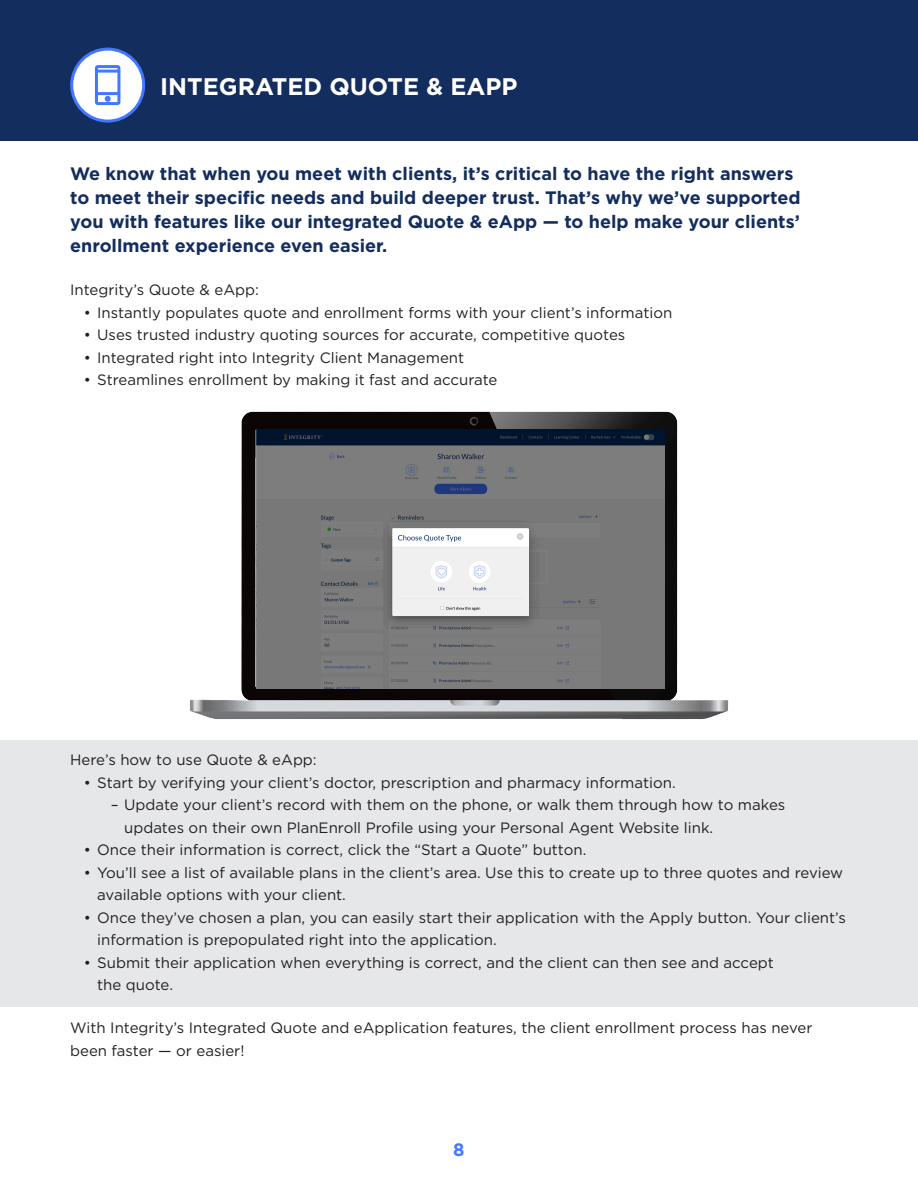
<style>
.page{position:relative;width:918px;height:1188px;background:#fff}
.page>*{position:absolute;margin:0;border:0;box-sizing:border-box;transform-origin:0 0}
.t1{font:700 24px "Gotham";color:#fff}
.t2{font:700 18px/24px "Gotham";color:#142d5f}
.t3{font:700 18px "Gotham";color:#4178ff}
.t4{font:15px/22.5px "Gotham";color:#231f20}
</style>
<div class="page">
<div style="left:0;top:0;width:918px;height:140px;background:#142d5f"></div>
<div style="left:0;top:740px;width:918px;height:42px;background:#e6e7e9"></div>
<div style="left:0;top:762px;width:918px;height:42px;background:#e6e7e9"></div>
<div style="left:0;top:785px;width:918px;height:64px;background:#e6e7e9"></div>
<div style="left:0;top:830px;width:918px;height:42px;background:#e6e7e9"></div>
<div style="left:0;top:852px;width:918px;height:65px;background:#e6e7e9"></div>
<div style="left:0;top:897px;width:918px;height:65px;background:#e6e7e9"></div>
<div style="left:0;top:942px;width:918px;height:65px;background:#e6e7e9"></div>
<img style="left:190px;top:411px;width:539px;height:309px">
<img style="left:256px;top:430px;width:409px;height:258px">
<svg style="left:70px;top:48px;width:75px;height:75px"></svg>
<h1 class="t1" style="left:160px;top:70px;width:359px">INTEGRATED QUOTE &amp; EAPP</h1>
<p class="t2" style="left:70px;top:162px;width:732px">We know that when you meet with clients, it’s critical to have the right answers to meet their specific needs and build deeper trust. That’s why we’ve supported you with features like our integrated Quote &amp; eApp — to help make your clients’ enrollment experience even easier.</p>
<p class="t4" style="left:70px;top:278px;width:190px">Integrity’s Quote &amp; eApp:</p>
<p class="t4" style="left:84px;top:301px;width:590px">• Instantly populates quote and enrollment forms with your client’s information</p>
<p class="t4" style="left:84px;top:323px;width:543px">• Uses trusted industry quoting sources for accurate, competitive quotes</p>
<p class="t4" style="left:84px;top:346px;width:382px">• Integrated right into Integrity Client Management</p>
<p class="t4" style="left:84px;top:368px;width:415px">• Streamlines enrollment by making it fast and accurate</p>
<p class="t4" style="left:70px;top:749px;width:248px">Here’s how to use Quote &amp; eApp:</p>
<p class="t4" style="left:84px;top:771px;width:591px">• Start by verifying your client’s doctor, prescription and pharmacy information.</p>
<p class="t4" style="left:124px;top:794px;width:663px;text-indent:-14px">– Update your client’s record with them on the phone, or walk them through how to makes updates on their own PlanEnroll Profile using your Personal Agent Website link.</p>
<p class="t4" style="left:84px;top:839px;width:502px">• Once their information is correct, click the “Start a Quote” button.</p>
<p class="t4" style="left:97px;top:861px;width:747px;text-indent:-14px">• You’ll see a list of available plans in the client’s area. Use this to create up to three quotes and review available options with your client.</p>
<p class="t4" style="left:97px;top:906px;width:750px;text-indent:-14px">• Once they’ve chosen a plan, you can easily start their application with the Apply button. Your client’s information is prepopulated right into the application.</p>
<p class="t4" style="left:97px;top:951px;width:678px;text-indent:-14px">• Submit their application when everything is correct, and the client can then see and accept the quote.</p>
<p class="t4" style="left:70px;top:1016px;width:744px">With Integrity’s Integrated Quote and eApplication features, the client enrollment process has never been faster — or easier!</p>
<p class="t3" style="left:453px;top:1138px;width:13px">8</p>
</div>
